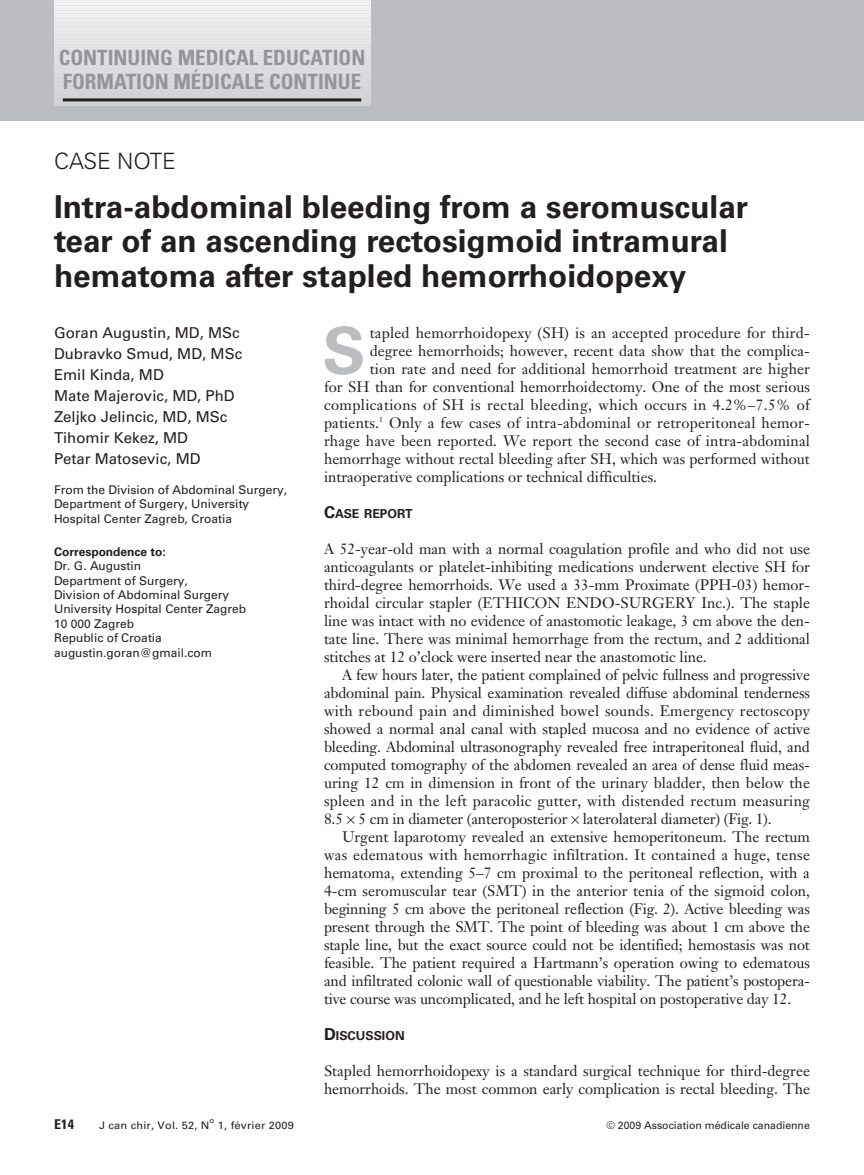
<style>
.page{position:relative;width:864px;height:1175px;background:#fff}
.page>*{position:absolute;margin:0;border:0;box-sizing:border-box;transform-origin:0 0}
.t1{font:700 64.65px "Univers";color:#bcbdc0}
.t2{font:700 31.5px/34.5px "Univers";color:#231f20}
.t3{font:300 22.5px "Univers";color:#231f20}
.t4{font:700 condensed 21px/24px "Univers";color:#939598}
.t5{font:15px/18px "Janson Text";color:#231f20;text-align:justify}
.t6{font:15px/21px "Univers";color:#231f20}
.t7{font:15px "Janson Text";letter-spacing:.025em;color:#231f20}
.t8{font:700 condensed 13.5px "Univers";color:#231f20;scale:1.05 1}
.t9{font:700 12.3px "Univers";color:#231f20}
.t10{font:12px/14.4px "Univers";color:#231f20}
.t11{font:700 12px "Univers";color:#231f20}
.t12{font:10.5px "Univers";color:#231f20}
.t13{font:10.5px "Univers";color:#231f20;scale:1.05 1}
.t14{font:7.5px "Univers";color:#231f20;scale:1.05 1}
.s1{font-size:16.5px}
</style>
<div class="page">
<div style="left:0;top:0;width:864px;height:120px;background:#bcbdc0"></div>
<div style="left:54px;top:101px;width:316px;height:5px;background:#d2d3d5"></div>
<svg style="left:54px;top:100px;width:316px;height:2px"></svg>
<hr style="left:54px;top:96px;width:316px;height:4px;background:#d4d5d7">
<hr style="left:54px;top:94px;width:316px;height:4px;background:#d4d5d7">
<hr style="left:54px;top:91px;width:316px;height:4px;background:#d5d6d8">
<hr style="left:54px;top:88px;width:316px;height:4px;background:#d6d7d9">
<hr style="left:54px;top:86px;width:316px;height:4px;background:#d7d8da">
<hr style="left:54px;top:83px;width:316px;height:4px;background:#d8d9db">
<hr style="left:54px;top:81px;width:316px;height:4px;background:#d8d9db">
<hr style="left:54px;top:78px;width:316px;height:4px;background:#d9dadc">
<hr style="left:54px;top:75px;width:316px;height:4px;background:#dadbdd">
<hr style="left:54px;top:73px;width:316px;height:4px;background:#dbdcde">
<hr style="left:54px;top:70px;width:316px;height:4px;background:#dcdddf">
<div style="left:54px;top:67px;width:316px;height:5px;background:#dcdddf"></div>
<hr style="left:54px;top:65px;width:316px;height:4px;background:#dddee0">
<hr style="left:54px;top:62px;width:316px;height:4px;background:#dedfe1">
<hr style="left:54px;top:60px;width:316px;height:4px;background:#dfe0e2">
<hr style="left:54px;top:57px;width:316px;height:4px;background:#e0e1e3">
<hr style="left:54px;top:54px;width:316px;height:4px;background:#e1e2e4">
<hr style="left:54px;top:52px;width:316px;height:4px;background:#e1e2e4">
<hr style="left:54px;top:49px;width:316px;height:4px;background:#e2e3e5">
<hr style="left:54px;top:47px;width:316px;height:4px;background:#e3e4e6">
<hr style="left:54px;top:44px;width:316px;height:4px;background:#e4e5e7">
<hr style="left:54px;top:41px;width:316px;height:4px;background:#e5e6e8">
<hr style="left:54px;top:39px;width:316px;height:4px;background:#e6e7e9">
<hr style="left:54px;top:36px;width:316px;height:4px;background:#e7e8e9">
<div style="left:54px;top:33px;width:316px;height:5px;background:#e8e9ea"></div>
<hr style="left:54px;top:31px;width:316px;height:4px;background:#e9eaeb">
<hr style="left:54px;top:28px;width:316px;height:4px;background:#eaebec">
<hr style="left:54px;top:26px;width:316px;height:4px;background:#ebebed">
<hr style="left:54px;top:23px;width:316px;height:4px;background:#ececee">
<div style="left:54px;top:20px;width:316px;height:5px;background:#ededee"></div>
<hr style="left:54px;top:18px;width:316px;height:4px;background:#eeeeef">
<hr style="left:54px;top:15px;width:316px;height:4px;background:#efeff0">
<hr style="left:54px;top:13px;width:316px;height:4px;background:#f0f0f1">
<hr style="left:54px;top:10px;width:316px;height:4px;background:#f0f1f2">
<hr style="left:54px;top:7px;width:316px;height:4px;background:#f1f2f3">
<hr style="left:54px;top:5px;width:316px;height:4px;background:#f2f3f4">
<hr style="left:54px;top:2px;width:316px;height:4px;background:#ecedee">
<hr style="left:54px;top:0;width:316px;height:4px;background:#f4f5f5">
<hr style="left:63px;top:98px;width:298px;height:3px;background:#231f20">
<h3 class="t4" style="left:59px;top:48px;width:308px">CONTINUING MEDICAL EDUCATION<br>FORMATION MÉDICALE CONTINUE</h3>
<h3 class="t3" style="left:54px;top:152px;width:123px">CASE NOTE</h3>
<h2 class="t2" style="left:54px;top:192px;width:696px">Intra-abdominal bleeding from a seromuscular tear of an ascending rectosigmoid intramural hematoma after stapled hemorrhoidopexy</h2>
<p class="t6" style="left:54px;top:324px;width:190px">Goran Augustin, MD, MSc<br>Dubravko Smud, MD, MSc<br>Emil Kinda, MD<br>Mate Majerovic, MD, PhD<br>Zeljko Jelincic, MD, MSc<br>Tihomir Kekez, MD<br>Petar Matosevic, MD</p>
<p class="t10" style="left:54px;top:483px;width:235px">From the Division of Abdominal Surgery,<br>Department of Surgery, University<br>Hospital Center Zagreb, Croatia</p>
<h1 class="t1" style="left:322px;top:327px;width:45px">S</h1>
<p class="t5" style="left:370px;top:325px;width:442px">tapled hemorrhoidopexy (SH) is an accepted procedure for third-</p>
<p class="t5" style="left:370px;top:343px;width:442px">degree hemorrhoids; however, recent data show that the complica-</p>
<p class="t5" style="left:370px;top:361px;width:442px">tion rate and need for additional hemorrhoid treatment are higher</p>
<p class="t5" style="left:324px;top:379px;width:488px">for SH than for conventional hemorrhoidectomy. One of the most serious</p>
<p class="t7" style="left:324px;top:398px;width:488px">complications of SH is rectal bleeding, which occurs in 4.2%–7.5% of</p>
<p class="t5" style="left:324px;top:415px;width:488px">patients.<sup>1</sup> Only a few cases of intra-abdominal or retroperitoneal hemor-</p>
<p class="t5" style="left:324px;top:433px;width:487px">rhage have been reported. We report the second case of intra-abdominal</p>
<p class="t5" style="left:324px;top:451px;width:487px">hemorrhage without rectal bleeding after SH, which was performed without</p>
<p class="t5" style="left:324px;top:469px;width:335px">intraoperative complications or technical difficulties.</p>
<p class="t9" style="left:324px;top:509px;width:90px"><span class="s1">C</span>ASE REPORT</p>
<p class="t5" style="left:324px;top:541px;width:488px">A 52-year-old man with a normal coagulation profile and who did not use anticoagulants or platelet-inhibiting medications underwent elective SH for third-degree hemorrhoids. We used a 33-mm Proximate (PPH-03) hemor&shy;rhoidal circular stapler (ETHICON ENDO-SURGERY Inc.). The staple line was intact with no evidence of anastomotic leakage, 3 cm above the den&shy;tate line. There was minimal hemorrhage from the rectum, and 2 additional stitches at 12 o’clock were inserted near the anastomotic line.</p>
<p class="t5" style="left:324px;top:667px;width:488px;text-indent:18px">A few hours later, the patient complained of pelvic fullness and progressive abdominal pain. Physical examination revealed diffuse abdominal tenderness with rebound pain and diminished bowel sounds. Emergency rectoscopy showed a normal anal canal with stapled mucosa and no evidence of active bleeding. Abdominal ultrasonography revealed free intraperitoneal fluid, and computed tomography of the abdomen revealed an area of dense fluid meas&shy;uring 12 cm in dimension in front of the urinary bladder, then below the spleen and in the left paracolic gutter, with distended rectum measuring 8.5 5 cm in diameter (anteroposterior laterolateral diameter) (Fig. 1).</p>
<p class="t5" style="left:324px;top:829px;width:488px;text-indent:18px">Urgent laparotomy revealed an extensive hemoperitoneum. The rectum was edematous with hemorrhagic infiltration. It contained a huge, tense hematoma, extending 5–7 cm proximal to the peritoneal reflection, with a 4-cm seromuscular tear (SMT) in the anterior tenia of the sigmoid colon, beginning 5 cm above the peritoneal reflection (Fig. 2). Active bleeding was present through the SMT. The point of bleeding was about 1 cm above the staple line, but the exact source could not be identified; hemostasis was not feasible. The patient required a Hartmann’s operation owing to edematous and infiltrated colonic wall of questionable viability. The patient’s postopera&shy;tive course was uncomplicated, and he left hospital on postoperative day 12.</p>
<p class="t9" style="left:324px;top:1031px;width:82px"><span class="s1">D</span>ISCUSSION</p>
<p class="t5" style="left:324px;top:1063px;width:488px">Stapled hemorrhoidopexy is a standard surgical technique for third-degree hemorrhoids. The most common early complication is rectal bleeding. The</p>
<p class="t11" style="left:54px;top:547px;width:113px">Correspondence to:</p>
<p class="t10" style="left:54px;top:560px;width:194px">Dr. G. Augustin<br>Department of Surgery,<br>Division of Abdominal Surgery<br>University Hospital Center Zagreb<br>10 000 Zagreb<br>Republic of Croatia augustin.goran@gmail.com</p>
<p class="t8" style="left:54px;top:1119px;width:21px">E14</p>
<p class="t13" style="left:99px;top:1121px;width:107px">J can chir, Vol. 52, N</p>
<p class="t14" style="left:210px;top:1118px;width:6px">o</p>
<p class="t13" style="left:218px;top:1121px;width:74px">1, février 2009</p>
<p class="t12" style="left:607px;top:1121px;width:205px">© 2009 Association médicale canadienne</p>
</div>
